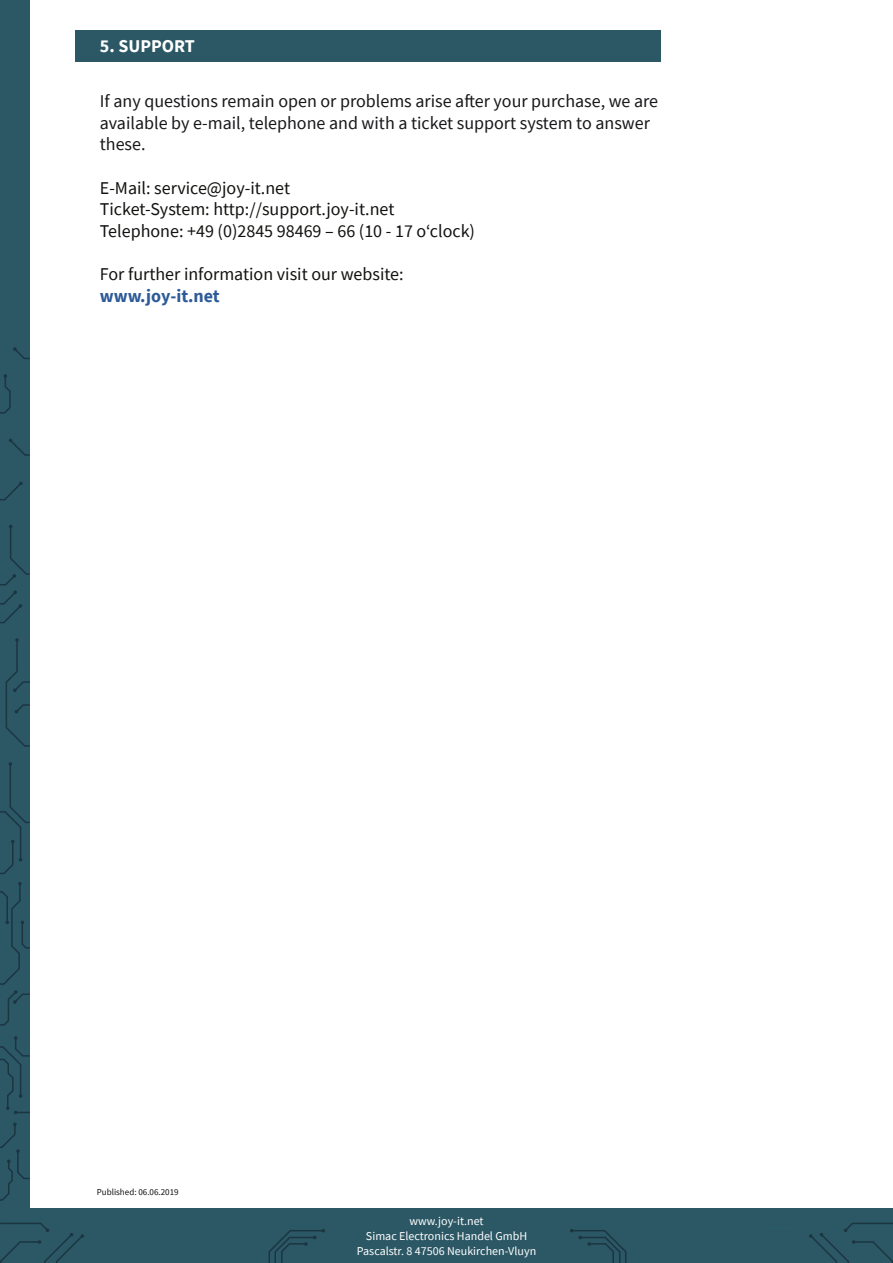
<style>
.page{position:relative;width:893px;height:1263px;background:#fff}
.page>*{position:absolute;margin:0;border:0;box-sizing:border-box;transform-origin:0 0}
.t1{font:18px "Source Sans Pro";color:#11110f}
.Pa0{font:18px/21.6px "Source Sans Pro";color:#171619}
.t2{font:700 18px "Source Sans Pro";color:#2d5a98}
.t3{font:700 18px "Source Sans Pro";color:#fff}
.t4{font:12px "Source Sans Pro";color:#fff}
.t5{font:9px "Source Sans Pro";color:#11110f}
</style>
<div class="page">
<div style="left:0;top:0;width:30px;height:1263px;background:#2c5866"></div>
<svg style="left:0;top:1122px;width:30px;height:79px"></svg>
<svg style="left:0;top:1036px;width:30px;height:78px"></svg>
<svg style="left:0;top:882px;width:30px;height:144px"></svg>
<svg style="left:0;top:762px;width:30px;height:112px"></svg>
<svg style="left:5px;top:638px;width:25px;height:109px"></svg>
<svg style="left:0;top:525px;width:30px;height:99px"></svg>
<svg style="left:0;top:481px;width:23px;height:20px"></svg>
<svg style="left:9px;top:438px;width:21px;height:18px"></svg>
<svg style="left:0;top:374px;width:11px;height:40px"></svg>
<svg style="left:13px;top:347px;width:17px;height:12px"></svg>
<div style="left:75px;top:30px;width:586px;height:32px;background:#2c5866"></div>
<div style="left:0;top:1209px;width:893px;height:54px;background:#2c5866"></div>
<svg style="left:268px;top:1229px;width:57px;height:34px"></svg>
<svg style="left:570px;top:1229px;width:57px;height:34px"></svg>
<svg style="left:0;top:1222px;width:84px;height:41px"></svg>
<svg style="left:809px;top:1222px;width:84px;height:41px"></svg>
<p class="t3" style="left:100px;top:33px;width:96px">5. SUPPORT</p>
<p class="Pa0" style="left:100px;top:90px;width:560px">If any questions remain open or problems arise after your purchase, we are available by e-mail, telephone and with a ticket support system to answer these.</p>
<p class="t1" style="left:100px;top:176px;width:192px">E-Mail: service@joy-it.net</p>
<p class="t1" style="left:100px;top:198px;width:296px">Ticket-System: http://support.joy-it.net</p>
<p class="t1" style="left:100px;top:219px;width:377px">Telephone: +49 (0)2845 98469 – 66 (10 - 17 o‘clock)</p>
<p class="t1" style="left:100px;top:262px;width:305px">For further information visit our website:</p>
<p class="t2" style="left:100px;top:283px;width:122px">www.joy-it.net</p>
<p class="t5" style="left:97px;top:1186px;width:83px">Published: 06.06.2019</p>
<p class="t4" style="left:410px;top:1213px;width:75px">www.joy-it.net</p>
<p class="t4" style="left:366px;top:1228px;width:163px">Simac Electronics Handel GmbH</p>
<p class="t4" style="left:357px;top:1243px;width:181px">Pascalstr. 8 47506 Neukirchen-Vluyn</p>
</div>
